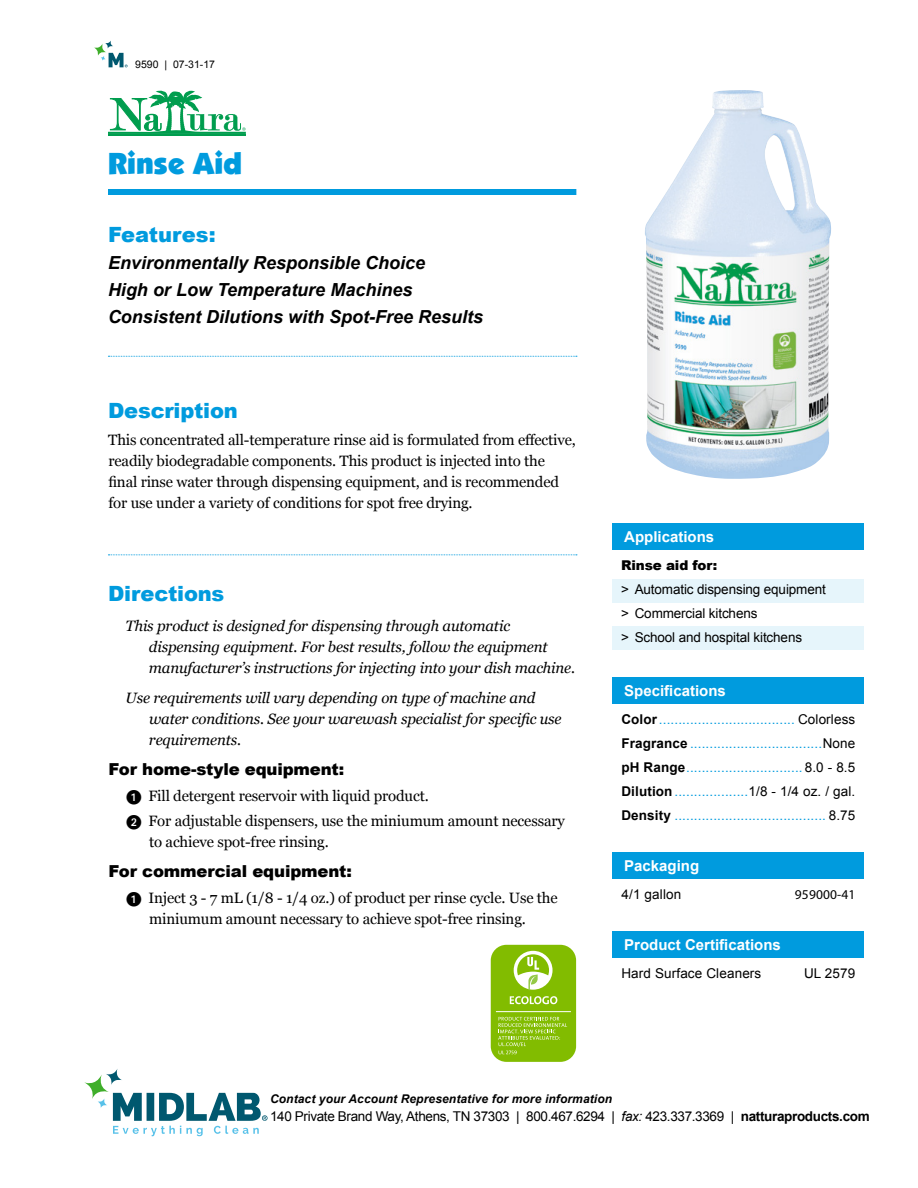
<style>
.page{position:relative;width:918px;height:1188px;background:#fff}
.page>*{position:absolute;margin:0;border:0;box-sizing:border-box;transform-origin:0 0}
.t1{font:30px "Boulder";color:#009bde}
.t2{font:900 21px "Arial";letter-spacing:-.01em;color:#009bde}
.t3{font:italic 700 18px/27px "Arial";color:#000}
.t4{font:900 16.5px "Arial";letter-spacing:-.01em;color:#000}
.t5{font:15px/21px "Georgia";letter-spacing:-.01em;color:#000}
.t6{font:italic 15px/21px "Georgia";letter-spacing:-.01em;color:#000}
.t7{font:700 15px "Arial";color:#fff}
.t8{font:13.5px/24px "Arial";letter-spacing:.01em;color:#009bde;text-align:justify}
.t9{font:13.5px/24px "Arial";letter-spacing:-.01em;color:#000}
.t10{font:13.5px "Arial";letter-spacing:.01em;color:#000}
.t11{font:900 13.5px "Arial";letter-spacing:-.01em;color:#000}
.t12{font:13.5px "Myriad Pro";letter-spacing:.01em;color:#000}
.t13{font:italic 700 12px "Arial";letter-spacing:.01em;color:#000}
.t14{font:10.5px "Arial";color:#000}
.s1{font-family:"European Pi One"}
.s2{font-weight:700;color:#000}
.s3{color:#000}
.s4{font-style:italic}
.s5{font-weight:700}
</style>
<div class="page">
<svg style="left:113px;top:1093px;width:155px;height:43px"></svg>
<svg style="left:84px;top:1074px;width:25px;height:25px"></svg>
<svg style="left:106px;top:1068px;width:16px;height:17px"></svg>
<svg style="left:97px;top:1098px;width:11px;height:10px"></svg>
<svg style="left:94px;top:43px;width:12px;height:13px"></svg>
<svg style="left:105px;top:40px;width:8px;height:9px"></svg>
<svg style="left:100px;top:53px;width:28px;height:14px"></svg>
<div style="left:612px;top:579px;width:252px;height:24px;background:#e6f5fb"></div>
<div style="left:612px;top:626px;width:252px;height:24px;background:#e6f5fb"></div>
<div style="left:612px;top:524px;width:252px;height:26px;background:#009bde"></div>
<div style="left:612px;top:852px;width:252px;height:27px;background:#009bde"></div>
<div style="left:612px;top:677px;width:252px;height:27px;background:#009bde"></div>
<hr style="left:108px;top:135px;width:138px;height:1px;background:#009d4e">
<svg style="left:108px;top:90px;width:138px;height:45px"></svg>
<img style="left:645px;top:90px;width:186px;height:389px">
<div style="left:612px;top:931px;width:252px;height:27px;background:#009bde"></div>
<div style="left:108px;top:189px;width:468px;height:6px;background:#009bde"></div>
<svg style="left:108px;top:356px;width:469px;height:1px"></svg>
<svg style="left:108px;top:554px;width:469px;height:1px"></svg>
<div style="left:491px;top:945px;width:85px;height:117px;background:#82bc00;border-radius:16px"></div>
<svg style="left:514px;top:951px;width:39px;height:39px"></svg>
<svg style="left:498px;top:1017px;width:69px;height:37px"></svg>
<hr style="left:496px;top:1011px;width:75px;height:1px;background:#fff">
<svg style="left:510px;top:996px;width:47px;height:8px"></svg>
<p class="t14" style="left:135px;top:57px;width:81px">9590 | 07-31-17</p>
<h1 class="t1" style="left:108px;top:146px;width:136px">Rinse Aid</h1>
<h2 class="t2" style="left:108px;top:220px;width:109px">Features:</h2>
<p class="t3" style="left:108px;top:250px;width:377px">Environmentally Responsible Choice<br>High or Low Temperature Machines<br>Consistent Dilutions with Spot-Free Results</p>
<h2 class="t2" style="left:108px;top:396px;width:131px">Description</h2>
<p class="t5" style="left:108px;top:430px;width:469px">This concentrated all-temperature rinse aid is formulated from effective, readily biodegradable components. This product is injected into the final rinse water through dispensing equipment, and is recommended for use under a variety of conditions for spot free drying.</p>
<h2 class="t2" style="left:108px;top:579px;width:118px">Directions</h2>
<p class="t6" style="left:149px;top:616px;width:428px;text-indent:-23px">This product is designed for dispensing through automatic dispensing equipment. For best results, follow the equipment manufacturer’s instructions for injecting into your dish machine.</p>
<p class="t6" style="left:149px;top:688px;width:414px;text-indent:-23px">Use requirements will vary depending on type of machine and water conditions. See your warewash specialist for specific use requirements.</p>
<p class="t4" style="left:109px;top:757px;width:237px">For home-style equipment:</p>
<p class="t5" style="left:127px;top:783px;width:440px;line-height:25.5px"><span class="s1">1</span> Fill detergent reservoir with liquid product.<br><span class="s1">2</span> For adjustable dispensers, use the miniumum amount necessary</p>
<p class="t5" style="left:149px;top:832px;width:181px">to achieve spot-free rinsing.</p>
<p class="t4" style="left:109px;top:859px;width:245px">For commercial equipment:</p>
<p class="t5" style="left:149px;top:887px;width:410px;text-indent:-22px"><span class="s1">1</span> Inject 3 - 7 mL (1/8 - 1/4 oz.) of product per rinse cycle. Use the miniumum amount necessary to achieve spot-free rinsing.</p>
<p class="t7" style="left:624px;top:527px;width:92px">Applications</p>
<p class="t11" style="left:621px;top:556px;width:98px">Rinse aid for:</p>
<p class="t9" style="left:621px;top:578px;width:206px">&gt; Automatic dispensing equipment &gt; Commercial kitchens<br>&gt; School and hospital kitchens</p>
<p class="t7" style="left:624px;top:681px;width:103px">Specifications</p>
<p class="t8" style="left:621px;top:708px;width:236px"><span class="s2">Color</span>................................... <span class="s3">Colorless </span><span class="s2">Fragrance</span> ..................................<span class="s3">None </span><span class="s2">pH Range</span>.............................. <span class="s3">8.0 - 8.5<br></span><span class="s2">Dilution</span>...................<span class="s3">1/8 - 1/4 oz. / gal.<br></span><span class="s2">Density</span> ....................................... <span class="s3">8.75</span></p>
<p class="t7" style="left:624px;top:856px;width:77px">Packaging</p>
<p class="t9" style="left:622px;top:883px;width:61px">4/1 gallon</p>
<p class="t12" style="left:795px;top:887px;width:62px">959000-41</p>
<p class="t7" style="left:624px;top:934px;width:158px">Product Certifications</p>
<p class="t10" style="left:621px;top:964px;width:141px">Hard Surface Cleaners</p>
<p class="t9" style="left:804px;top:961px;width:53px">UL 2579</p>
<p class="t13" style="left:270px;top:1091px;width:344px">Contact your Account Representative for more information</p>
<p class="t9" style="left:270px;top:1105px;width:601px">140 Private Brand Way, Athens, TN 37303 | 800.467.6294 | <span class="s4">fax:</span> 423.337.3369 | <span class="s5">natturaproducts.com</span></p>
</div>
